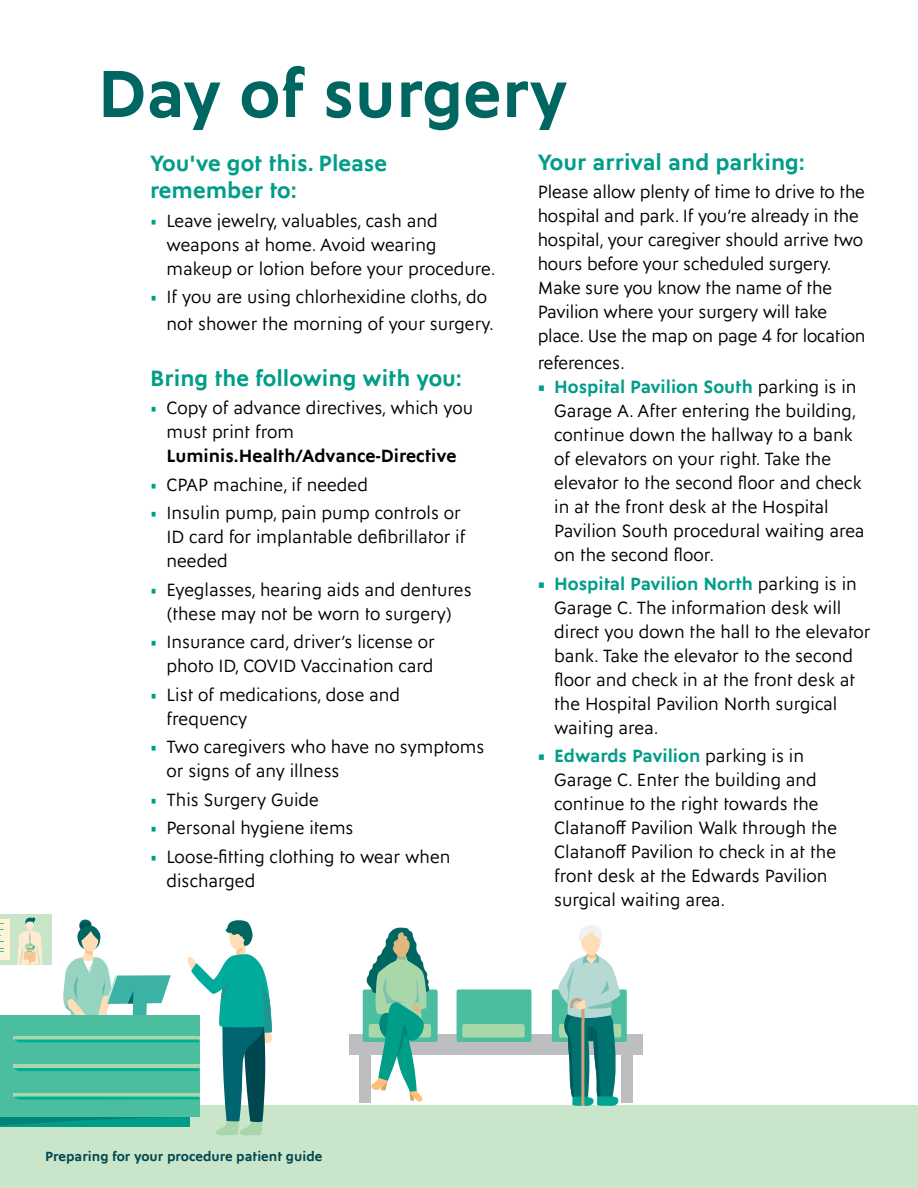
<style>
.page{position:relative;width:918px;height:1188px;background:#fff}
.page>*{position:absolute;margin:0;border:0;box-sizing:border-box;transform-origin:0 0}
.t1{font:700 67.5px "Ysans Std";color:#006662}
.t2{font:700 22.5px/27px "Ysans Std";color:#009d88}
.t3{font:18px/24px "Ysans Std";color:#000}
.t4{font:700 18px "Ysans Std";color:#000}
.t5{font:700 13.5px "Ysans Std";color:#004751}
.s1{color:#009d88}
.s2{font-weight:700;color:#009d88}
</style>
<div class="page">
<div style="left:0;top:1106px;width:918px;height:82px;background:#cae6ca"></div>
<div style="left:359px;top:1035px;width:11px;height:68px;background:#bcbec0"></div>
<div style="left:622px;top:1035px;width:11px;height:68px;background:#bcbec0"></div>
<div style="left:349px;top:1035px;width:294px;height:20px;background:#bcbec0"></div>
<div style="left:552px;top:989px;width:75px;height:53px;background:#4cbea0;border-radius:2px"></div>
<div style="left:559px;top:1024px;width:62px;height:14px;background:#a9d7aa;border-radius:2px"></div>
<div style="left:363px;top:989px;width:75px;height:53px;background:#4cbea0;border-radius:2px"></div>
<div style="left:369px;top:1024px;width:62px;height:14px;background:#a9d7aa;border-radius:2px"></div>
<div style="left:457px;top:989px;width:74px;height:53px;background:#4cbea0;border-radius:2px"></div>
<svg style="left:366px;top:927px;width:64px;height:175px"></svg>
<div style="left:462px;top:1024px;width:63px;height:14px;background:#a9d7aa;border-radius:2px"></div>
<div style="left:0;top:914px;width:51px;height:51px;background:#c8e5c8"></div>
<svg style="left:0;top:917px;width:272px;height:219px"></svg>
<svg style="left:558px;top:925px;width:62px;height:181px"></svg>
<h1 class="t1" style="left:98px;top:57px;width:472px">Day of surgery</h1>
<p class="t2" style="left:150px;top:150px;width:239px">You've got this. Please remember to:</p>
<p class="t3" style="left:167px;top:209px;width:331px;text-indent:-17px"><span class="s1">•</span> Leave jewelry, valuables, cash and weapons at home. Avoid wearing makeup or lotion before your procedure.</p>
<p class="t3" style="left:167px;top:284px;width:329px;line-height:27px;text-indent:-17px"><span class="s1">•</span> If you are using chlorhexidine cloths, do not shower the morning of your surgery.</p>
<p class="t2" style="left:150px;top:365px;width:313px">Bring the following with you:</p>
<p class="t3" style="left:167px;top:397px;width:308px;text-indent:-17px"><span class="s1">•</span> Copy of advance directives, which you must print from</p>
<p class="t4" style="left:167px;top:446px;width:292px">Luminis.Health/Advance-Directive</p>
<p class="t3" style="left:150px;top:473px;width:219px"><span class="s1">•</span> CPAP machine, if needed</p>
<p class="t3" style="left:167px;top:502px;width:301px;text-indent:-17px"><span class="s1">•</span> Insulin pump, pain pump controls or<br>ID card for implantable defibrillator if needed</p>
<p class="t3" style="left:150px;top:578px;width:323px;text-align:center"><span class="s1">•</span> Eyeglasses, hearing aids and dentures (these may not be worn to surgery)</p>
<p class="t3" style="left:150px;top:631px;width:286px;text-align:right"><span class="s1">•</span> Insurance card, driver’s license or photo ID, COVID Vaccination card</p>
<p class="t3" style="left:167px;top:683px;width:235px;text-indent:-17px"><span class="s1">•</span> List of medications, dose and frequency</p>
<p class="t3" style="left:167px;top:736px;width:320px;text-indent:-17px"><span class="s1">•</span> Two caregivers who have no symptoms or signs of any illness</p>
<p class="t3" style="left:150px;top:788px;width:171px"><span class="s1">•</span> This Surgery Guide</p>
<p class="t3" style="left:150px;top:817px;width:205px"><span class="s1">•</span> Personal hygiene items</p>
<p class="t3" style="left:167px;top:845px;width:285px;text-indent:-17px"><span class="s1">•</span> Loose-fitting clothing to wear when discharged</p>
<p class="t2" style="left:538px;top:149px;width:269px">Your arrival and parking:</p>
<p class="t3" style="left:538px;top:181px;width:329px">Please allow plenty of time to drive to the hospital and park. If you’re already in the hospital, your caregiver should arrive two hours before your scheduled surgery.<br>Make sure you know the name of the Pavilion where your surgery will take place. Use the map on page 4 for location</p>
<p class="t3" style="left:538px;top:352px;width:89px">references.</p>
<p class="t3" style="left:554px;top:376px;width:312px;text-indent:-17px"><span class="s2">• Hospital Pavilion South</span> parking is in Garage A. After entering the building, continue down the hallway to a bank of elevators on your right. Take the elevator to the second floor and check in at the front desk at the Hospital Pavilion South procedural waiting area on the second floor.</p>
<p class="t3" style="left:554px;top:572px;width:318px;text-indent:-17px"><span class="s2">• Hospital Pavilion North</span> parking is in Garage C. The information desk will direct you down the hall to the elevator bank. Take the elevator to the second floor and check in at the front desk at the Hospital Pavilion North surgical waiting area.</p>
<p class="t3" style="left:554px;top:745px;width:284px;text-indent:-17px"><span class="s2">• Edwards Pavilion</span> parking is in<br>Garage C. Enter the building and continue to the right towards the<br>Clatanoff Pavilion Walk through the<br>Clatanoff Pavilion to check in at the front desk at the Edwards Pavilion surgical waiting area.</p>
<p class="t5" style="left:45px;top:1149px;width:279px">Preparing for your procedure patient guide</p>
</div>
